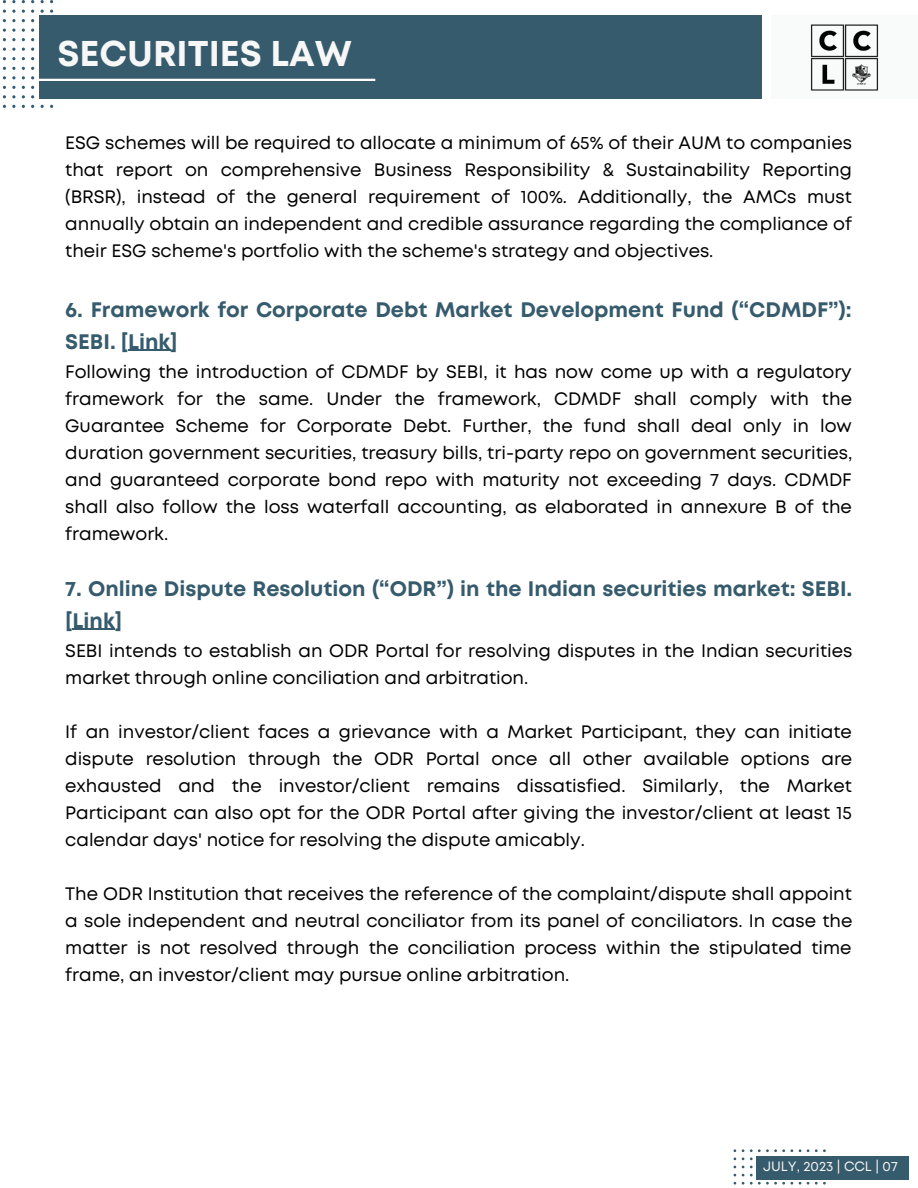
<style>
.page{position:relative;width:918px;height:1188px;background:#fff}
.page>*{position:absolute;margin:0;border:0;box-sizing:border-box;transform-origin:0 0}
.t1{font:700 35.7px "Mont";color:#f7f7f7}
.t2{font:700 21px/31.5px "Mont";color:#365b6d}
.t3{font:18px/27px "Mont";color:#000;text-align:justify}
.t4{font:13.5px "Mont";color:#f7f7f7}
</style>
<div class="page">
<svg style="left:2px;top:0;width:51px;height:108px"></svg>
<div style="left:39px;top:15px;width:722px;height:84px;background:#365b6d"></div>
<hr style="left:39px;top:79px;width:336px;height:2px;background:#fff">
<svg style="left:734px;top:1149px;width:92px;height:36px"></svg>
<div style="left:756px;top:1157px;width:153px;height:23px;background:#365b6d"></div>
<div style="left:771px;top:15px;width:146px;height:84px;background:#f9fafa"></div>
<img style="left:810px;top:24px;width:69px;height:67px">
<hr style="left:128px;top:350px;width:42px;height:1px;background:#365b6d">
<hr style="left:73px;top:629px;width:42px;height:1px;background:#365b6d">
<p class="t1" style="left:57px;top:40px;width:296px">SECURITIES LAW</p>
<p class="t3" style="left:65px;top:130px;width:788px">ESG schemes will be required to allocate a minimum of 65% of their AUM to companies that report on comprehensive Business Responsibility &amp; Sustainability Reporting (BRSR), instead of the general requirement of 100%. Additionally, the AMCs must annually obtain an independent and credible assurance regarding the compliance of their ESG scheme's portfolio with the scheme's strategy and objectives.</p>
<p class="t2" style="left:65px;top:296px;width:788px">6. Framework for Corporate Debt Market Development Fund (“CDMDF”):<br>SEBI. [Link]</p>
<p class="t3" style="left:65px;top:360px;width:789px">Following the introduction of CDMDF by SEBI, it has now come up with a regulatory framework for the same. Under the framework, CDMDF shall comply with the Guarantee Scheme for Corporate Debt. Further, the fund shall deal only in low duration government securities, treasury bills, tri-party repo on government securities, and guaranteed corporate bond repo with maturity not exceeding 7 days. CDMDF shall also follow the loss waterfall accounting, as elaborated in annexure B of the framework.</p>
<p class="t2" style="left:65px;top:575px;width:789px">7. Online Dispute Resolution (“ODR”) in the Indian securities market: SEBI. [Link]</p>
<p class="t3" style="left:65px;top:639px;width:789px">SEBI intends to establish an ODR Portal for resolving disputes in the Indian securities market through online conciliation and arbitration.</p>
<p class="t3" style="left:65px;top:720px;width:789px">If an investor/client faces a grievance with a Market Participant, they can initiate dispute resolution through the ODR Portal once all other available options are exhausted and the investor/client remains dissatisfied. Similarly, the Market Participant can also opt for the ODR Portal after giving the investor/client at least 15 calendar days' notice for resolving the dispute amicably.</p>
<p class="t3" style="left:65px;top:882px;width:789px">The ODR Institution that receives the reference of the complaint/dispute shall appoint a sole independent and neutral conciliator from its panel of conciliators. In case the matter is not resolved through the conciliation process within the stipulated time frame, an investor/client may pursue online arbitration.</p>
<p class="t4" style="left:763px;top:1161px;width:136px">JULY, 2023 | CCL | 07</p>
</div>
